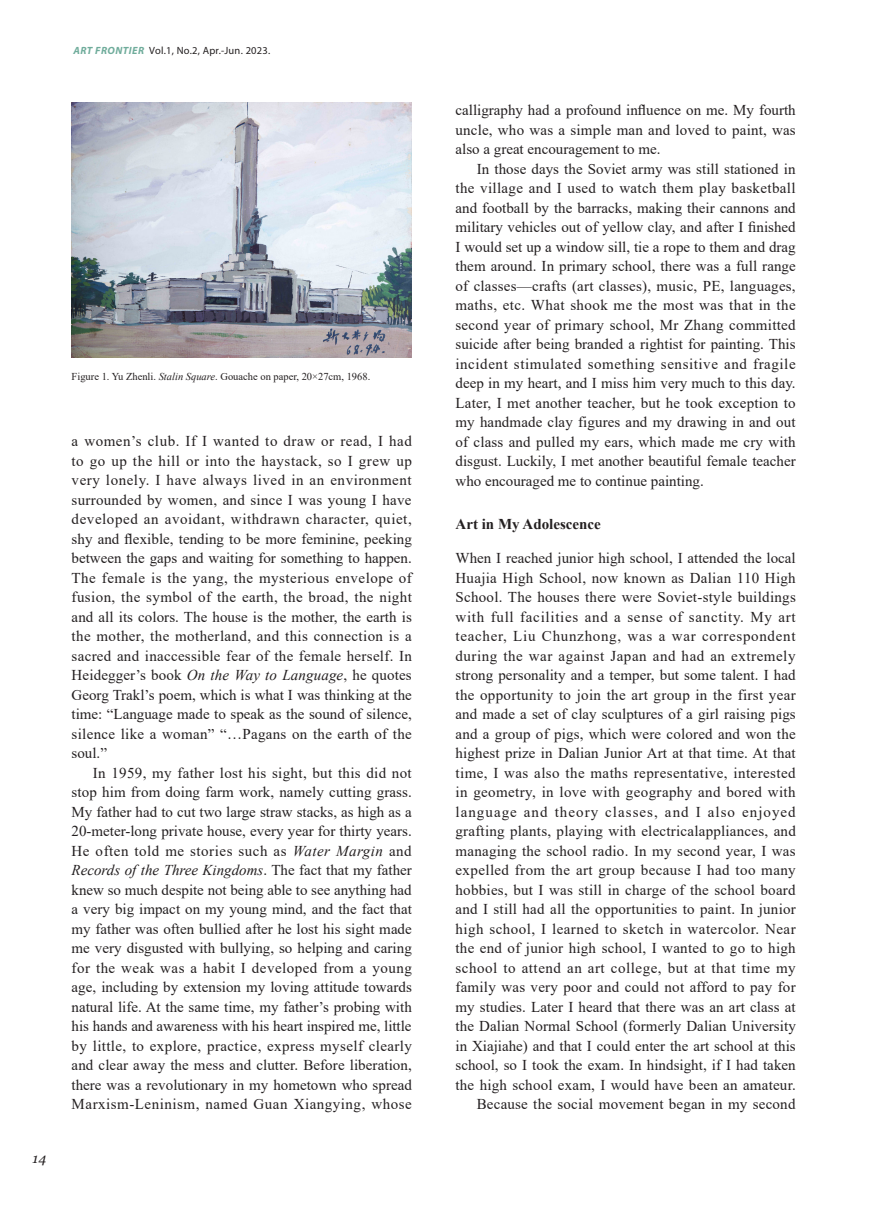
<style>
.page{position:relative;width:893px;height:1212px;background:#fff}
.page>*{position:absolute;margin:0;border:0;box-sizing:border-box;transform-origin:0 0}
.t1{font:15px/19.5px "Times New Roman";letter-spacing:.015em;color:#231f20;text-align:justify}
.t2{font:700 15px "Times New Roman";color:#231f20}
.t3{font:italic 13.5px "Georgia";color:#231f20}
.t4{font:10.5px "Times New Roman";color:#231f20}
.t5{font:10.5px "Myriad Pro";letter-spacing:.025em;color:#231f20}
.s1{font-weight:700;font-style:italic;color:#6fac9b}
.s2{font-style:italic}
</style>
<div class="page">
<img style="left:72px;top:103px;width:340px;height:254px">
<p class="t5" style="left:74px;top:44px;width:198px"><span class="s1">ART FRONTIER</span> Vol.1, No.2, Apr.-Jun. 2023.</p>
<p class="t3" style="left:33px;top:1149px;width:15px">14</p>
<p class="t4" style="left:72px;top:369px;width:300px">Figure 1. Yu Zhenli. <span class="s2">Stalin Square</span>. Gouache on paper, 20×27cm, 1968.</p>
<p class="t1" style="left:72px;top:431px;width:342px">a women’s club. If I wanted to draw or read, I had to go up the hill or into the haystack, so I grew up very lonely. I have always lived in an environment surrounded by women, and since I was young I have developed an avoidant, withdrawn character, quiet, shy and flexible, tending to be more feminine, peeking between the gaps and waiting for something to happen.<br>The female is the yang, the mysterious envelope of fusion, the symbol of the earth, the broad, the night and all its colors. The house is the mother, the earth is the mother, the motherland, and this connection is a sacred and inaccessible fear of the female herself. In Heidegger’s book <span class="s2">On the Way to Language</span>, he quotes Georg Trakl’s poem, which is what I was thinking at the time: “Language made to speak as the sound of silence, silence like a woman” “…Pagans on the earth of the soul.”</p>
<p class="t1" style="left:72px;top:762px;width:342px;text-indent:21px">In 1959, my father lost his sight, but this did not stop him from doing farm work, namely cutting grass.<br>My father had to cut two large straw stacks, as high as a 20-meter-long private house, every year for thirty years.<br>He often told me stories such as <span class="s2">Water Margin</span> and <span class="s2">Records of the Three Kingdoms</span>. The fact that my father knew so much despite not being able to see anything had a very big impact on my young mind, and the fact that my father was often bullied after he lost his sight made me very disgusted with bullying, so helping and caring for the weak was a habit I developed from a young age, including by extension my loving attitude towards natural life. At the same time, my father’s probing with his hands and awareness with his heart inspired me, little by little, to explore, practice, express myself clearly and clear away the mess and clutter. Before liberation, there was a revolutionary in my hometown who spread Marxism-Leninism, named Guan Xiangying, whose</p>
<p class="t1" style="left:455px;top:100px;width:342px">calligraphy had a profound influence on me. My fourth uncle, who was a simple man and loved to paint, was also a great encouragement to me.</p>
<p class="t1" style="left:455px;top:159px;width:342px;text-indent:21px">In those days the Soviet army was still stationed in the village and I used to watch them play basketball and football by the barracks, making their cannons and military vehicles out of yellow clay, and after I finished I would set up a window sill, tie a rope to them and drag them around. In primary school, there was a full range of classes—crafts (art classes), music, PE, languages, maths, etc. What shook me the most was that in the second year of primary school, Mr Zhang committed suicide after being branded a rightist for painting. This incident stimulated something sensitive and fragile deep in my heart, and I miss him very much to this day.<br>Later, I met another teacher, but he took exception to my handmade clay figures and my drawing in and out of class and pulled my ears, which made me cry with disgust. Luckily, I met another beautiful female teacher who encouraged me to continue painting.</p>
<p class="t2" style="left:455px;top:513px;width:147px">Art in My Adolescence</p>
<p class="t1" style="left:455px;top:548px;width:342px">When I reached junior high school, I attended the local Huajia High School, now known as Dalian 110 High School. The houses there were Soviet-style buildings with full facilities and a sense of sanctity. My art teacher, Liu Chunzhong, was a war correspondent during the war against Japan and had an extremely strong personality and a temper, but some talent. I had the opportunity to join the art group in the first year and made a set of clay sculptures of a girl raising pigs and a group of pigs, which were colored and won the highest prize in Dalian Junior Art at that time. At that time, I was also the maths representative, interested in geometry, in love with geography and bored with language and theory classes, and I also enjoyed grafting plants, playing with electricalappliances, and managing the school radio. In my second year, I was expelled from the art group because I had too many hobbies, but I was still in charge of the school board and I still had all the opportunities to paint. In junior high school, I learned to sketch in watercolor. Near the end of junior high school, I wanted to go to high school to attend an art college, but at that time my family was very poor and could not afford to pay for my studies. Later I heard that there was an art class at the Dalian Normal School (formerly Dalian University in Xiajiahe) and that I could enter the art school at this school, so I took the exam. In hindsight, if I had taken the high school exam, I would have been an amateur.</p>
<p class="t1" style="left:477px;top:1094px;width:320px">Because the social movement began in my second</p>
</div>
